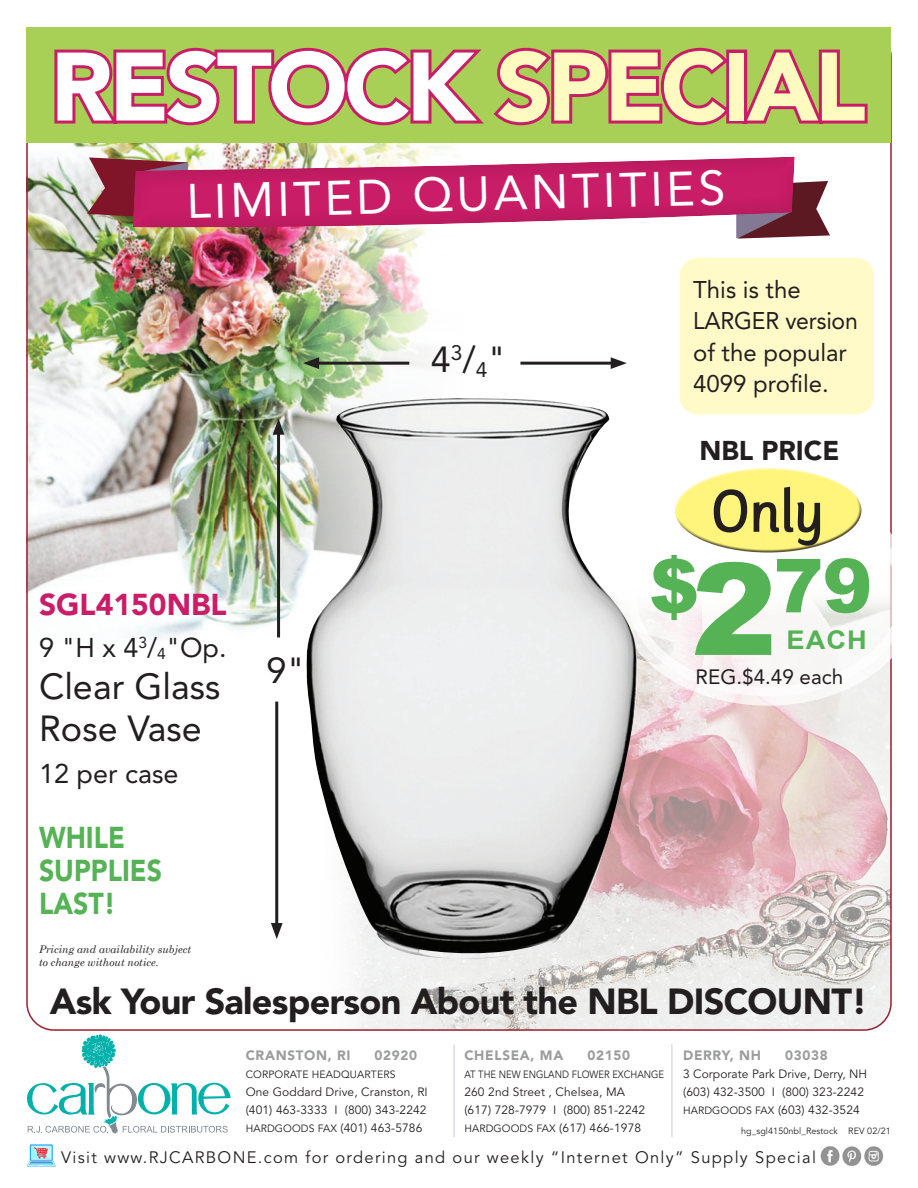
<style>
.page{position:relative;width:918px;height:1188px;background:#fff}
.page>*{position:absolute;margin:0;border:0;box-sizing:border-box;transform-origin:0 0}
.t1{font:900 96px "Avenir LT Std";letter-spacing:-.04em;color:#fff}
.t2{font:900 74.55px "Arial";color:#55b255}
.t3{font:48px "Avenir LT Std";color:#fff}
.t4{font:900 36px "Avenir LT Std";letter-spacing:-.02em;color:#231f20}
.t5{font:36px/42px "Avenir LT Std";color:#231f20}
.t6{font:900 30px "Avenir LT Std";color:#55b255;scale:.89 1}
.t7{font:900 30px "Avenir LT Std";color:#ca1d67}
.t8{font:27px "Avenir LT Std";color:#231f20}
.t9{font:900 27px "Avenir LT Std";color:#231f20}
.t10{font:700 25.8px "Arial";color:#55b255;scale:1.06 1}
.t11{font:24px/31.5px "Avenir LT Std";color:#231f20}
.t12{font:20.7px "Avenir LT Std";color:#231f20}
.t13{font:16.5px "Avenir LT Std";letter-spacing:.08em;color:#231f20}
.Body_text{font:900 13.5px "Avenir LT Std";letter-spacing:.05em;color:#9b9d9c}
.Body_text-2{font:12px "Avenir LT Std";letter-spacing:.01em;color:#231f20}
.Body_text-3{font:italic 10.5px/13.5px "Century Schoolbook";color:#231f20}
.Body_text-4{font:10.5px "Avenir LT Std";color:#231f20;scale:.9 1}
.Body_text-5{font:10.5px "Avenir LT Std";color:#231f20}
.Body_text-6{font:9px "Avenir LT Std";letter-spacing:.01em;color:#231f20}
.s1{color:#fffac0}
.s2{font-size:15.75px}
.s3{font-size:127.8px}
.s4{font-size:10.5px}
</style>
<div class="page">
<img style="left:29px;top:142px;width:432px;height:498px">
<img style="left:261px;top:561px;width:628px;height:467px">
<div style="left:26px;top:27px;width:865px;height:115px;background:#a8d056"></div>
<img style="left:821px;top:1146px;width:62px;height:20px">
<svg style="left:27px;top:1034px;width:204px;height:99px"></svg>
<svg style="left:27px;top:1144px;width:29px;height:23px"></svg>
<hr style="left:454px;top:1044px;width:1px;height:93px;background:#c7c9e5">
<hr style="left:672px;top:1044px;width:1px;height:93px;background:#c7c9e5">
<div style="left:627px;top:496px;width:282px;height:200px;background:#fff;border-radius:50%"></div>
<div style="left:618px;top:487px;width:300px;height:219px;border:19px solid #fff;border-radius:50%"></div>
<div style="left:673px;top:468px;width:188px;height:53px;background:#fff;opacity:.75"></div>
<div style="left:675px;top:494px;width:187px;height:61px;background:#231f20;opacity:.75"></div>
<svg style="left:713px;top:486px;width:108px;height:61px;background:#bfb762"></svg>
<img style="left:305px;top:397px;width:335px;height:562px">
<svg style="left:54px;top:47px;width:814px;height:79px"></svg>
<svg style="left:736px;top:181px;width:94px;height:58px"></svg>
<svg style="left:87px;top:157px;width:44px;height:60px;background:#954752"></svg>
<div style="left:131px;top:157px;width:665px;height:73px;background:#231f20;opacity:.5"></div>
<hr style="left:275px;top:702px;width:3px;height:227px;background:#231f20">
<svg style="left:271px;top:923px;width:12px;height:16px"></svg>
<hr style="left:313px;top:362px;width:96px;height:3px;background:#231f20">
<svg style="left:303px;top:357px;width:16px;height:12px"></svg>
<hr style="left:520px;top:362px;width:96px;height:3px;background:#231f20">
<svg style="left:611px;top:357px;width:16px;height:12px"></svg>
<hr style="left:277px;top:429px;width:3px;height:208px;background:#231f20">
<svg style="left:273px;top:419px;width:11px;height:16px"></svg>
<div style="left:680px;top:258px;width:194px;height:156px;background:#fffac8;border-radius:18px"></div>
<p class="t1" style="left:51px;top:29px;width:817px">RESTOCK <span class="s1">SPECIAL</span></p>
<p class="t3" style="left:186px;top:176px;width:540px;rotate:-2deg">LIMITED QUANTITIES</p>
<p class="t7" style="left:39px;top:587px;width:189px">SGL4150NBL</p>
<p class="t8" style="left:39px;top:632px;width:189px">9 "H x 4<sup>3</sup>/<span class="s2">4</span>"Op.</p>
<p class="t5" style="left:39px;top:666px;width:183px">Clear Glass<br>Rose Vase</p>
<p class="t8" style="left:39px;top:758px;width:141px">12 per case</p>
<p class="t6" style="left:39px;top:820px;width:98px">WHILE</p>
<p class="t6" style="left:39px;top:853px;width:140px">SUPPLIES</p>
<p class="t6" style="left:39px;top:886px;width:88px">LAST!</p>
<p class="Body_text-3" style="left:39px;top:942px;width:154px">Pricing and availability subject to change without notice.</p>
<p class="t5" style="left:267px;top:650px;width:40px">9"</p>
<p class="t5" style="left:431px;top:339px;width:77px">4<sup>3</sup>/<sub>4</sub>"</p>
<p class="t11" style="left:693px;top:274px;width:166px">This is the<br>LARGER version of the popular<br>4099 profile.</p>
<p class="t9" style="left:699px;top:434px;width:141px">NBL PRICE</p>
<p class="t2" style="left:649px;top:532px;width:224px">$<span class="s3">2</span>79</p>
<p class="t10" style="left:787px;top:622px;width:77px">EACH</p>
<p class="t12" style="left:696px;top:665px;width:149px">REG.$4.49 each</p>
<p class="t4" style="left:50px;top:980px;width:819px">Ask Your Salesperson About the NBL DISCOUNT!</p>
<p class="Body_text" style="left:246px;top:1047px;width:106px">CRANSTON, RI</p>
<p class="Body_text" style="left:375px;top:1047px;width:44px">02920</p>
<p class="Body_text-5" style="left:246px;top:1069px;width:151px">CORPORATE HEADQUARTERS</p>
<p class="Body_text-2" style="left:246px;top:1085px;width:184px">One Goddard Drive, Cranston, RI</p>
<p class="Body_text-2" style="left:246px;top:1103px;width:182px">(401) 463-3333 I (800) 343-2242</p>
<p class="Body_text-2" style="left:246px;top:1121px;width:178px"><span class="s4">HARDGOODS FAX</span> (401) 463-5786</p>
<p class="Body_text" style="left:464px;top:1047px;width:100px">CHELSEA, MA</p>
<p class="Body_text" style="left:587px;top:1047px;width:44px">02150</p>
<p class="Body_text-4" style="left:464px;top:1069px;width:224px">AT THE NEW ENGLAND FLOWER EXCHANGE</p>
<p class="Body_text-2" style="left:464px;top:1085px;width:162px">260 2nd Street , Chelsea, MA</p>
<p class="Body_text-2" style="left:464px;top:1103px;width:182px">(617) 728-7979 I (800) 851-2242</p>
<p class="Body_text-2" style="left:464px;top:1121px;width:178px"><span class="s4">HARDGOODS FAX</span> (617) 466-1978</p>
<p class="Body_text" style="left:683px;top:1047px;width:79px">DERRY, NH</p>
<p class="Body_text" style="left:785px;top:1047px;width:44px">03038</p>
<p class="Body_text-2" style="left:683px;top:1067px;width:186px">3 Corporate Park Drive, Derry, NH</p>
<p class="Body_text-2" style="left:683px;top:1085px;width:182px">(603) 432-3500 I (800) 323-2242</p>
<p class="Body_text-2" style="left:683px;top:1103px;width:178px"><span class="s4">HARDGOODS FAX</span> (603) 432-3524</p>
<p class="t13" style="left:61px;top:1148px;width:756px">Visit www.RJCARBONE.com for ordering and our weekly “Internet Only” Supply Special</p>
<p class="Body_text-6" style="left:741px;top:1126px;width:151px">hg_sgl4150nbl_Restock REV 02/21</p>
</div>
